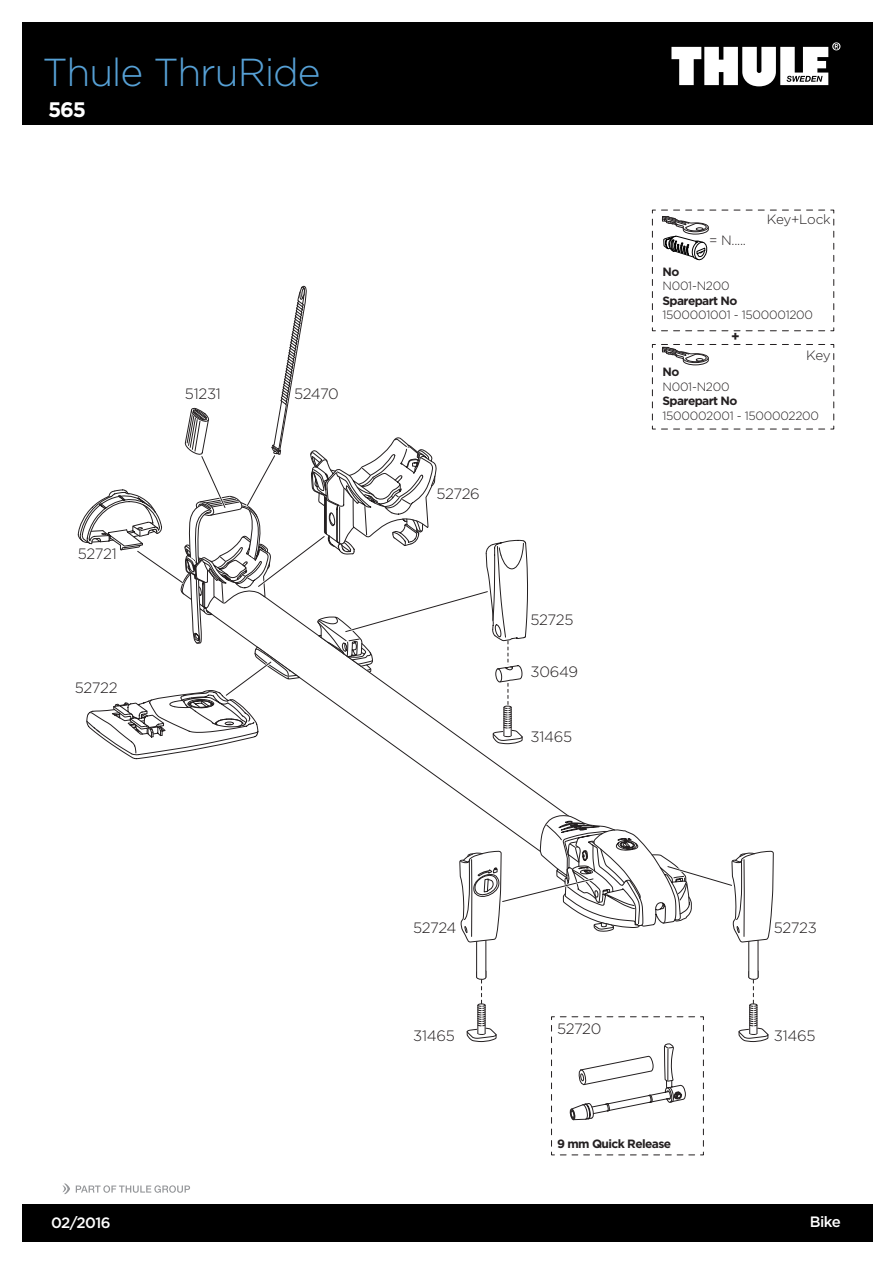
<style>
.page{position:relative;width:893px;height:1263px;background:#fff}
.page>*{position:absolute;margin:0;border:0;box-sizing:border-box;transform-origin:0 0}
.Productname_Page_1{font:300 39px "Thule";letter-spacing:-.03em;color:#56a0d5}
.Number_1_2{font:700 21px "Thule";color:#fff}
.t1{font:300 15px "Thule";letter-spacing:-.03em;color:#231f20}
.sidfot_vänster{font:500 15px "Thule";letter-spacing:-.045em;color:#fff}
.sidfot{font:500 15px "Thule";color:#fff}
.t2{font:300 13.5px "Thule";letter-spacing:-.02em;color:#231f20}
.t3{font:700 13.5px "Thule";color:#231f20}
.t4{font:300 12px "Thule";letter-spacing:-.02em;color:#231f20}
.Numbering{font:700 12px "Thule";letter-spacing:-.05em;color:#231f20}
</style>
<div class="page">
<svg style="left:63px;top:1183px;width:7px;height:11px"></svg>
<svg style="left:76px;top:1185px;width:114px;height:8px"></svg>
<div style="left:22px;top:1204px;width:850px;height:38px;background:#000"></div>
<div style="left:22px;top:23px;width:850px;height:102px;background:#000"></div>
<svg style="left:652px;top:209px;width:183px;height:221px"></svg>
<svg style="left:671px;top:42px;width:169px;height:44px"></svg>
<svg style="left:77px;top:285px;width:451px;height:474px"></svg>
<svg style="left:459px;top:815px;width:315px;height:341px"></svg>
<p class="Productname_Page_1" style="left:43px;top:48px;width:280px">Thule ThruRide</p>
<p class="Number_1_2" style="left:48px;top:97px;width:40px">565</p>
<p class="t1" style="left:78px;top:544px;width:40px">52721</p>
<p class="t1" style="left:75px;top:678px;width:44px">52722</p>
<p class="t1" style="left:185px;top:384px;width:37px">51231</p>
<p class="t1" style="left:294px;top:384px;width:46px">52470</p>
<p class="t2" style="left:709px;top:231px;width:38px">= N.....</p>
<p class="t2" style="left:767px;top:210px;width:65px">Key+Lock</p>
<p class="Numbering" style="left:662px;top:265px;width:18px">No</p>
<p class="t4" style="left:662px;top:279px;width:69px">N001-N200</p>
<p class="Numbering" style="left:662px;top:293px;width:76px">Sparepart No</p>
<p class="t4" style="left:662px;top:307px;width:152px">1500001001 - 1500001200</p>
<p class="t3" style="left:731px;top:329px;width:10px">+</p>
<p class="t2" style="left:806px;top:346px;width:26px">Key</p>
<p class="t1" style="left:436px;top:484px;width:45px">52726</p>
<p class="t1" style="left:531px;top:611px;width:44px">52725</p>
<p class="t1" style="left:531px;top:662px;width:49px">30649</p>
<p class="t1" style="left:531px;top:727px;width:43px">31465</p>
<p class="Numbering" style="left:662px;top:365px;width:18px">No</p>
<p class="t4" style="left:662px;top:379px;width:69px">N001-N200</p>
<p class="Numbering" style="left:662px;top:394px;width:76px">Sparepart No</p>
<p class="t4" style="left:662px;top:408px;width:158px">1500002001 - 1500002200</p>
<p class="t1" style="left:413px;top:918px;width:45px">52724</p>
<p class="t1" style="left:774px;top:918px;width:44px">52723</p>
<p class="t1" style="left:557px;top:1019px;width:46px">52720</p>
<p class="t1" style="left:413px;top:1026px;width:43px">31465</p>
<p class="t1" style="left:774px;top:1026px;width:43px">31465</p>
<p class="Numbering" style="left:557px;top:1137px;width:116px">9 mm Quick Release</p>
<p class="sidfot_vänster" style="left:51px;top:1212px;width:61px">02/2016</p>
<p class="sidfot" style="left:810px;top:1212px;width:33px">Bike</p>
</div>
